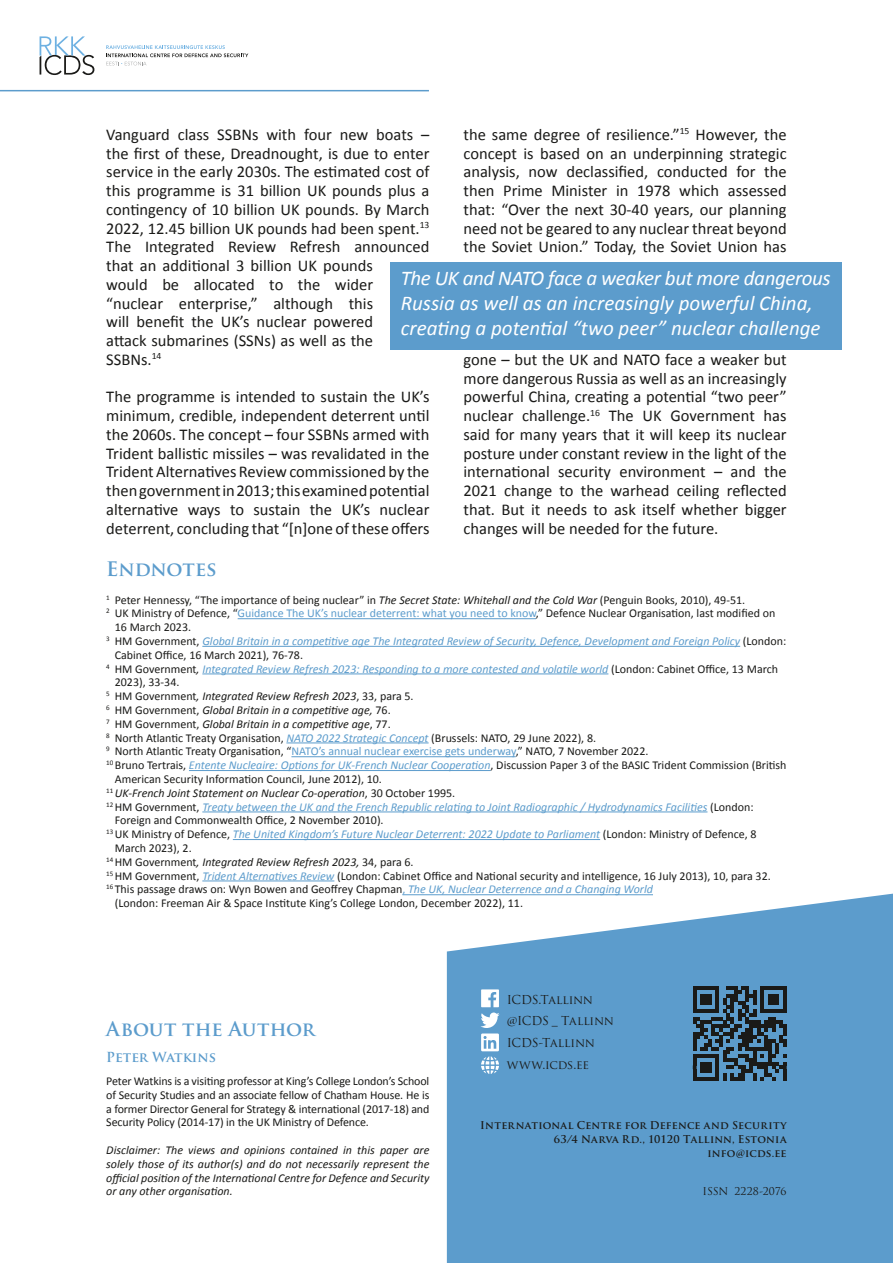
<style>
.page{position:relative;width:893px;height:1263px;background:#fff}
.page>*{position:absolute;margin:0;border:0;box-sizing:border-box;transform-origin:0 0}
.t1{font:italic 21px/25.2px "Calibri";color:#fff}
.t2{font:700 19.5px "Trajan Pro";letter-spacing:-.01em;color:#5c9ccc}
.t3{font:16.5px/18.8px "Calibri";color:#1a1a18;text-align:justify}
.t4{font:700 13.5px "Trajan Pro";color:#5c9ccc}
.t5{font:12px/13.8px "Calibri";color:#1a1a18;text-align:justify}
.t6{font:italic 12px "Calibri";color:#5c9ccc}
.t7{font:italic 12px/13.8px "Calibri";color:#1a1a18;text-align:justify}
.t8{font:12px/21.8px "Trajan Pro";letter-spacing:-.015em;color:#1a1a18}
.t9{font:700 10.5px/14px "Trajan Pro";letter-spacing:.02em;color:#1a1a18;text-align:right}
.t10{font:10.5px "Trajan Pro";letter-spacing:-.005em;color:#1a1a18}
.s1{font-style:italic}
.s2{color:#5c9ccc}
.s3{font-style:normal;color:#1a1a18}
.s4{color:#1a1a18}
.s5{font-style:normal}
.s6{font-style:italic;color:#5c9ccc}
</style>
<div class="page">
<svg style="left:40px;top:36px;width:54px;height:39px"></svg>
<svg style="left:106px;top:45px;width:142px;height:20px"></svg>
<hr style="left:0;top:90px;width:429px;height:1px;background:#5c9ccc">
<svg style="left:447px;top:894px;width:446px;height:369px;background:#69a3d0"></svg>
<svg style="left:480px;top:989px;width:20px;height:85px"></svg>
<svg style="left:693px;top:986px;width:94px;height:94px;background:#375468"></svg>
<hr style="left:238px;top:618px;width:298px;height:1px;background:#5c9ccc">
<hr style="left:202px;top:646px;width:538px;height:1px;background:#5c9ccc">
<hr style="left:202px;top:673px;width:406px;height:1px;background:#5c9ccc">
<hr style="left:286px;top:742px;width:143px;height:1px;background:#5c9ccc">
<hr style="left:291px;top:756px;width:225px;height:1px;background:#5c9ccc">
<hr style="left:189px;top:770px;width:302px;height:1px;background:#5c9ccc">
<hr style="left:202px;top:811px;width:505px;height:1px;background:#5c9ccc">
<hr style="left:233px;top:839px;width:367px;height:1px;background:#5c9ccc">
<hr style="left:202px;top:880px;width:132px;height:1px;background:#5c9ccc">
<hr style="left:402px;top:894px;width:251px;height:1px;background:#5c9ccc">
<div style="left:390px;top:263px;width:452px;height:87px;background:#5c9ccc"></div>
<p class="t3" style="left:463px;top:124px;width:325px">the same degree of resilience.”<sup>15</sup> However, the concept is based on an underpinning strategic analysis, now declassified, conducted for the then Prime Minister in 1978 which assessed that: “Over the next 30-40 years, our planning need not be geared to any nuclear threat beyond the Soviet Union.” Today, the Soviet Union has</p>
<p class="t3" style="left:106px;top:124px;width:325px;text-align:left">Vanguard class SSBNs with four new boats – the first of these, Dreadnought, is due to enter service in the early 2030s. The estimated cost of this programme is 31 billion UK pounds plus a contingency of 10 billion UK pounds. By March 2022, 12.45 billion UK pounds had been spent.<sup>13<br></sup>The Integrated Review Refresh announced that an additional 3 billion UK pounds<br>would be allocated to the wider “nuclear enterprise,” although this<br>will benefit the UK’s nuclear powered<br>attack submarines (SSNs) as well as the SSBNs.<sup>14</sup></p>
<p class="t3" style="left:106px;top:387px;width:325px">The programme is intended to sustain the UK’s minimum, credible, independent deterrent until the 2060s. The concept – four SSBNs armed with Trident ballistic missiles – was revalidated in the Trident Alternatives Review commissioned by the then government in 2013; this examined potential alternative ways to sustain the UK’s nuclear deterrent, concluding that “[n]one of these offers</p>
<p class="t1" style="left:401px;top:264px;width:431px">The UK and NATO face a weaker but more dangerous<br>Russia as well as an increasingly powerful China, creating a potential “two peer” nuclear challenge</p>
<p class="t3" style="left:463px;top:349px;width:325px">gone – but the UK and NATO face a weaker but more dangerous Russia as well as an increasingly powerful China, creating a potential “two peer” nuclear challenge.<sup>16</sup> The UK Government has said for many years that it will keep its nuclear posture under constant review in the light of the international security environment – and the 2021 change to the warhead ceiling reflected that. But it needs to ask itself whether bigger changes will be needed for the future.</p>
<p class="t2" style="left:106px;top:557px;width:112px">Endnotes</p>
<p class="t5" style="left:106px;top:592px;width:640px"><sup>1</sup> Peter Hennessy, “The importance of being nuclear” in <span class="s1">The Secret State: Whitehall and the Cold War</span> (Penguin Books, 2010), 49-51.</p>
<p class="t5" style="left:106px;top:606px;width:670px"><sup>2</sup> UK Ministry of Defence, “<span class="s2">Guidance The UK’s nuclear deterrent: what you need to know</span>,” Defence Nuclear Organisation, last modified on</p>
<p class="t5" style="left:115px;top:620px;width:78px">16 March 2023.</p>
<p class="t6" style="left:106px;top:633px;width:681px"><sup>3</sup> <span class="s3">HM Government,</span> Global Britain in a competitive age The Integrated Review of Security, Defence, Development and Foreign Policy <span class="s3">(London:</span></p>
<p class="t5" style="left:115px;top:647px;width:190px">Cabinet Office, 16 March 2021), 76-78.</p>
<p class="t6" style="left:106px;top:660px;width:673px"><sup>4</sup> <span class="s3">HM Government</span><span class="s4">,</span> Integrated Review Refresh 2023: Responding to a more contested and volatile world <span class="s3">(London: Cabinet Office, 13 March</span></p>
<p class="t5" style="left:115px;top:675px;width:66px">2023), 33-34.</p>
<p class="t7" style="left:106px;top:689px;width:309px"><sup>5</sup> <span class="s5">HM Government</span>, Integrated Review Refresh 2023<span class="s5">, 33, para 5.</span></p>
<p class="t7" style="left:106px;top:703px;width:286px"><sup>6</sup> <span class="s5">HM Government,</span> Global Britain in a competitive age, <span class="s5">76.</span></p>
<p class="t7" style="left:106px;top:716px;width:286px"><sup>7</sup> <span class="s5">HM Government,</span> Global Britain in a competitive age<span class="s5">, 77.</span></p>
<p class="t5" style="left:106px;top:730px;width:491px"><sup>8</sup> North Atlantic Treaty Organisation, <span class="s6">NATO 2022 Strategic Concept</span> (Brussels: NATO, 29 June 2022), 8.</p>
<p class="t5" style="left:106px;top:744px;width:544px"><sup>9</sup> North Atlantic Treaty Organisation, “<span class="s2">NATO’s annual nuclear exercise gets underway</span>,” NATO, 7 November 2022.</p>
<p class="t5" style="left:106px;top:758px;width:682px"><sup>10</sup> Bruno Tertrais, <span class="s6">Entente Nucleaire: Options for UK-French Nuclear Cooperation</span>, Discussion Paper 3 of the BASIC Trident Commission (British</p>
<p class="t5" style="left:115px;top:771px;width:269px">American Security Information Council, June 2012), 10.</p>
<p class="t7" style="left:106px;top:785px;width:351px"><sup>11</sup> UK-French Joint Statement on Nuclear Co-operation<span class="s5">, 30 October 1995.</span></p>
<p class="t6" style="left:106px;top:798px;width:649px"><sup>12</sup> <span class="s3">HM Government,</span> Treaty between the UK and the French Republic relating to Joint Radiographic / Hydrodynamics Facilities <span class="s3">(London:</span></p>
<p class="t5" style="left:115px;top:813px;width:270px">Foreign and Commonwealth Office, 2 November 2010).</p>
<p class="t6" style="left:106px;top:826px;width:652px"><sup>13</sup> <span class="s3">UK Ministry of Defence,</span> The United Kingdom’s Future Nuclear Deterrent: 2022 Update to Parliament <span class="s3">(London: Ministry of Defence, 8</span></p>
<p class="t5" style="left:115px;top:840px;width:78px">March 2023), 2.</p>
<p class="t7" style="left:106px;top:854px;width:309px"><sup>14</sup> <span class="s5">HM Government</span>, Integrated Review Refresh 2023, <span class="s5">34, para 6.</span></p>
<p class="t5" style="left:106px;top:868px;width:666px"><sup>15</sup> HM Government, <span class="s6">Trident Alternatives Review</span> (London: Cabinet Office and National security and intelligence, 16 July 2013), 10, para 32.</p>
<p class="t5" style="left:106px;top:882px;width:548px"><sup>16</sup> This passage draws on: Wyn Bowen and Geoffrey Chapman<span class="s2">,</span> <span class="s6">The UK, Nuclear Deterrence and a Changing World</span></p>
<p class="t5" style="left:115px;top:896px;width:410px">(London: Freeman Air &amp; Space Institute King’s College London, December 2022), 11.</p>
<p class="t2" style="left:106px;top:1017px;width:210px">About the Author</p>
<p class="t4" style="left:106px;top:1049px;width:111px">Peter Watkins</p>
<p class="t5" style="left:106px;top:1073px;width:325px">Peter Watkins is a visiting professor at King’s College London’s School of Security Studies and an associate fellow of Chatham House. He is a former Director General for Strategy &amp; international (2017-18) and Security Policy (2014-17) in the UK Ministry of Defence.</p>
<p class="t7" style="left:106px;top:1142px;width:325px">Disclaimer: The views and opinions contained in this paper are solely those of its author(s) and do not necessarily represent the official position of the International Centre for Defence and Security or any other organisation.</p>
<p class="t8" style="left:507px;top:988px;width:109px">ICDS.Tallinn @ICDS _ Tallinn<br>ICDS-Tallinn www.icds.ee</p>
<p class="t9" style="left:480px;top:1118px;width:308px">International Centre for Defence and Security<br>63/4 Narva Rd., 10120 Tallinn, Estonia info@icds.ee</p>
<p class="t10" style="left:703px;top:1184px;width:85px">ISSN 2228-2076</p>
</div>
